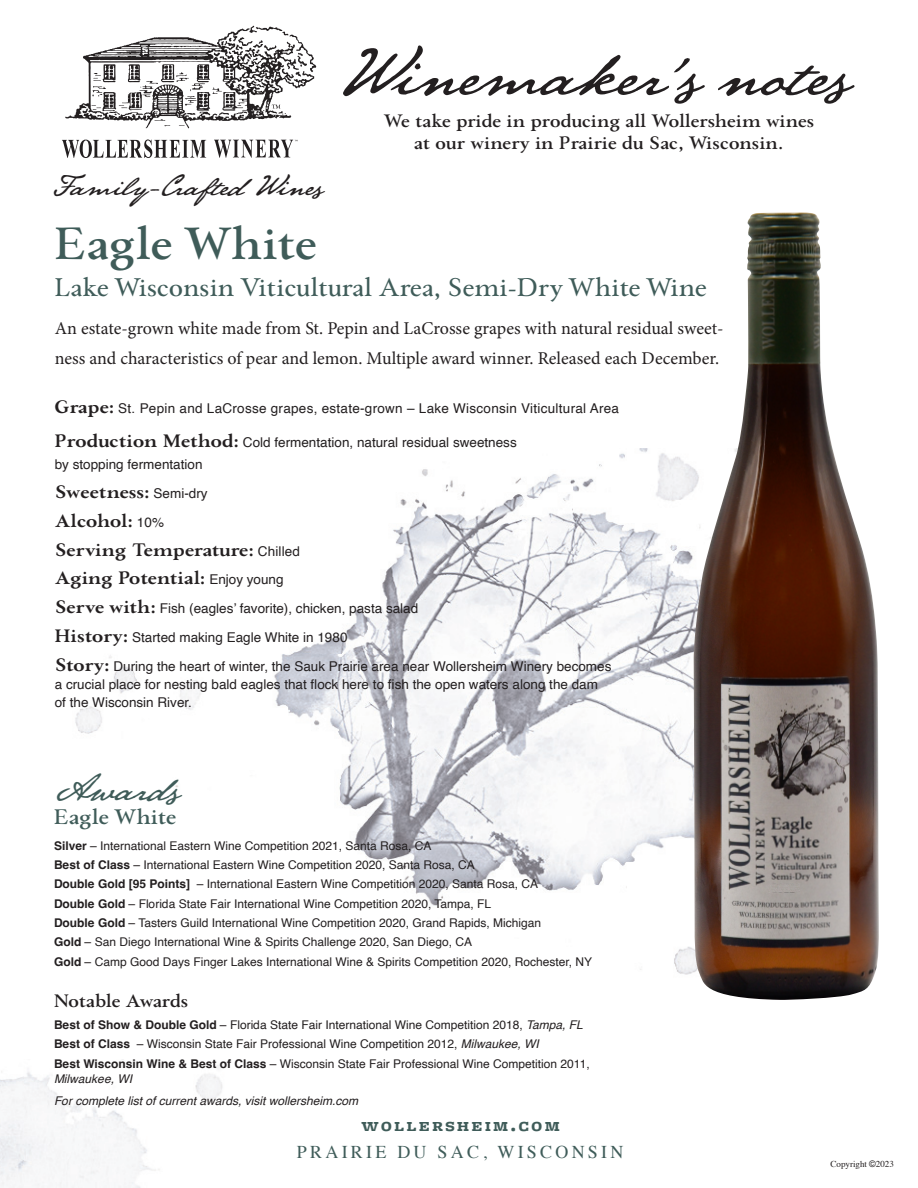
<style>
.page{position:relative;width:918px;height:1188px;background:#fff}
.page>*{position:absolute;margin:0;border:0;box-sizing:border-box;transform-origin:0 0}
.t1{font:67.2px "Beaurencourt FY";color:#231f20}
.t2{font:700 45px "Paciencia";letter-spacing:-.005em;color:#3f5c59}
.t3{font:36px "Beaurencourt FY";color:#3f5c59}
.t4{font:28.5px "Beaurencourt FY";color:#231f20}
.t5{font:500 25.5px "Paciencia";color:#3f5c59}
.t6{font:700 21px "Paciencia";letter-spacing:-.005em;color:#3f5c59}
.t7{font:19.2px "Freight Micro Bold SC";letter-spacing:.11em;color:#3f5c59}
.t8{font:18px/30px "Minion Pro";color:#231f20}
.t9{font:700 18px/21.6px "Paciencia";color:#231f20;text-align:center}
.t10{font:900 18px "Paciencia";color:#231f20}
.t11{font:18px "Times";letter-spacing:.18em;color:#3f5c59}
.t12{font:13.5px/18px "Helvetica";color:#231f20}
.t13{font:13.5px "Helvetica";letter-spacing:.02em;color:#231f20}
.t14{font:12px/15px "Helvetica";color:#231f20}
.t15{font:italic 12px "Helvetica";color:#231f20}
.t16{font:9px "Times";color:#231f20}
.s1{font-family:"Paciencia";font-weight:900;font-size:18px}
.s2{font-family:"Helvetica";font-weight:400;font-size:13.5px}
.s3{font-weight:700}
.s4{font-style:italic}
.s5{font-family:"Arial"}
</style>
<div class="page">
<img style="left:0;top:1065px;width:222px;height:123px">
<img style="left:75px;top:448px;width:618px;height:612px">
<svg style="left:65px;top:26px;width:251px;height:102px"></svg>
<svg style="left:62px;top:139px;width:144px;height:19px"></svg>
<svg style="left:214px;top:140px;width:84px;height:18px"></svg>
<img style="left:693px;top:212px;width:186px;height:788px">
<img style="left:768px;top:883px;width:32px;height:10px">
<p class="t1" style="left:336px;top:32px;width:516px">Winemaker’s notes</p>
<p class="t9" style="left:384px;top:110px;width:432px">We take pride in producing all Wollersheim wines at our winery in Prairie du Sac, Wisconsin.</p>
<p class="t4" style="left:53px;top:169px;width:272px">Family-Crafted Wines</p>
<p class="t2" style="left:55px;top:217px;width:264px">Eagle White</p>
<p class="t5" style="left:55px;top:273px;width:654px">Lake Wisconsin Viticultural Area, Semi-Dry White Wine</p>
<p class="t8" style="left:55px;top:313px;width:670px">An estate-grown white made from St. Pepin and LaCrosse grapes with natural residual sweet&shy;ness and characteristics of pear and lemon. Multiple award winner. Released each December.</p>
<p class="t13" style="left:55px;top:398px;width:566px"><span class="s1">Grape:</span> St. Pepin and LaCrosse grapes, estate-grown – Lake Wisconsin Viticultural Area</p>
<p class="t12" style="left:55px;top:431px;width:464px;line-height:22.5px"><span class="s1">Production Method:</span> Cold fermentation, natural residual sweetness by stopping fermentation</p>
<p class="t10" style="left:55px;top:481px;width:154px">Sweetness: <span class="s2">Semi-dry</span></p>
<p class="t10" style="left:55px;top:510px;width:111px">Alcohol: <span class="s2">10%</span></p>
<p class="t10" style="left:55px;top:539px;width:247px">Serving Temperature: <span class="s2">Chilled</span></p>
<p class="t10" style="left:55px;top:568px;width:230px">Aging Potential: <span class="s2">Enjoy young</span></p>
<p class="t12" style="left:55px;top:600px;width:365px"><span class="s1">Serve with:</span> Fish (eagles’ favorite), chicken, pasta salad</p>
<p class="t12" style="left:55px;top:629px;width:294px"><span class="s1">History:</span> Started making Eagle White in 1980</p>
<p class="t12" style="left:55px;top:657px;width:558px"><span class="s1">Story:</span> During the heart of winter, the Sauk Prairie area near Wollersheim Winery becomes a crucial place for nesting bald eagles that flock here to fish the open waters along the dam of the Wisconsin River.</p>
<p class="t3" style="left:56px;top:766px;width:126px">Awards</p>
<p class="t6" style="left:54px;top:804px;width:124px">Eagle White</p>
<p class="t14" style="left:54px;top:838px;width:379px"><span class="s3">Silver</span> – International Eastern Wine Competition 2021, Santa Rosa, CA</p>
<p class="t14" style="left:54px;top:858px;width:422px"><span class="s3">Best of Class</span> – International Eastern Wine Competition 2020, Santa Rosa, CA</p>
<p class="t14" style="left:54px;top:877px;width:486px"><span class="s3">Double Gold [95 Points]</span> – International Eastern Wine Competition 2020, Santa Rosa, CA</p>
<p class="t14" style="left:54px;top:896px;width:439px"><span class="s3">Double Gold</span> – Florida State Fair International Wine Competition 2020, Tampa, FL</p>
<p class="t14" style="left:54px;top:916px;width:489px"><span class="s3">Double Gold</span> – Tasters Guild International Wine Competition 2020, Grand Rapids, Michigan</p>
<p class="t14" style="left:54px;top:935px;width:420px"><span class="s3">Gold</span> – San Diego International Wine &amp; Spirits Challenge 2020, San Diego, CA</p>
<p class="t14" style="left:54px;top:954px;width:540px"><span class="s3">Gold</span> – Camp Good Days Finger Lakes International Wine &amp; Spirits Competition 2020, Rochester, NY</p>
<p class="t9" style="left:54px;top:990px;width:136px">Notable Awards</p>
<p class="t14" style="left:54px;top:1018px;width:530px"><span class="s3">Best of Show &amp; Double Gold</span> – Florida State Fair International Wine Competition 2018, <span class="s4">Tampa, FL</span></p>
<p class="t14" style="left:54px;top:1037px;width:486px"><span class="s3">Best of Class</span> – Wisconsin State Fair Professional Wine Competition 2012, <span class="s4">Milwaukee, WI</span></p>
<p class="t14" style="left:54px;top:1056px;width:537px"><span class="s3">Best Wisconsin Wine &amp; Best of Class</span> – Wisconsin State Fair Professional Wine Competition 2011,<br><span class="s4">Milwaukee, WI</span></p>
<p class="t15" style="left:54px;top:1091px;width:306px">For complete list of current awards, visit wollersheim.com</p>
<p class="t7" style="left:362px;top:1114px;width:200px">wollersheim.com</p>
<p class="t11" style="left:297px;top:1135px;width:328px">PRAIRIE DU SAC, WISCONSIN</p>
<p class="t16" style="left:831px;top:1156px;width:65px">Copyright <span class="s5">©</span>2023</p>
</div>
